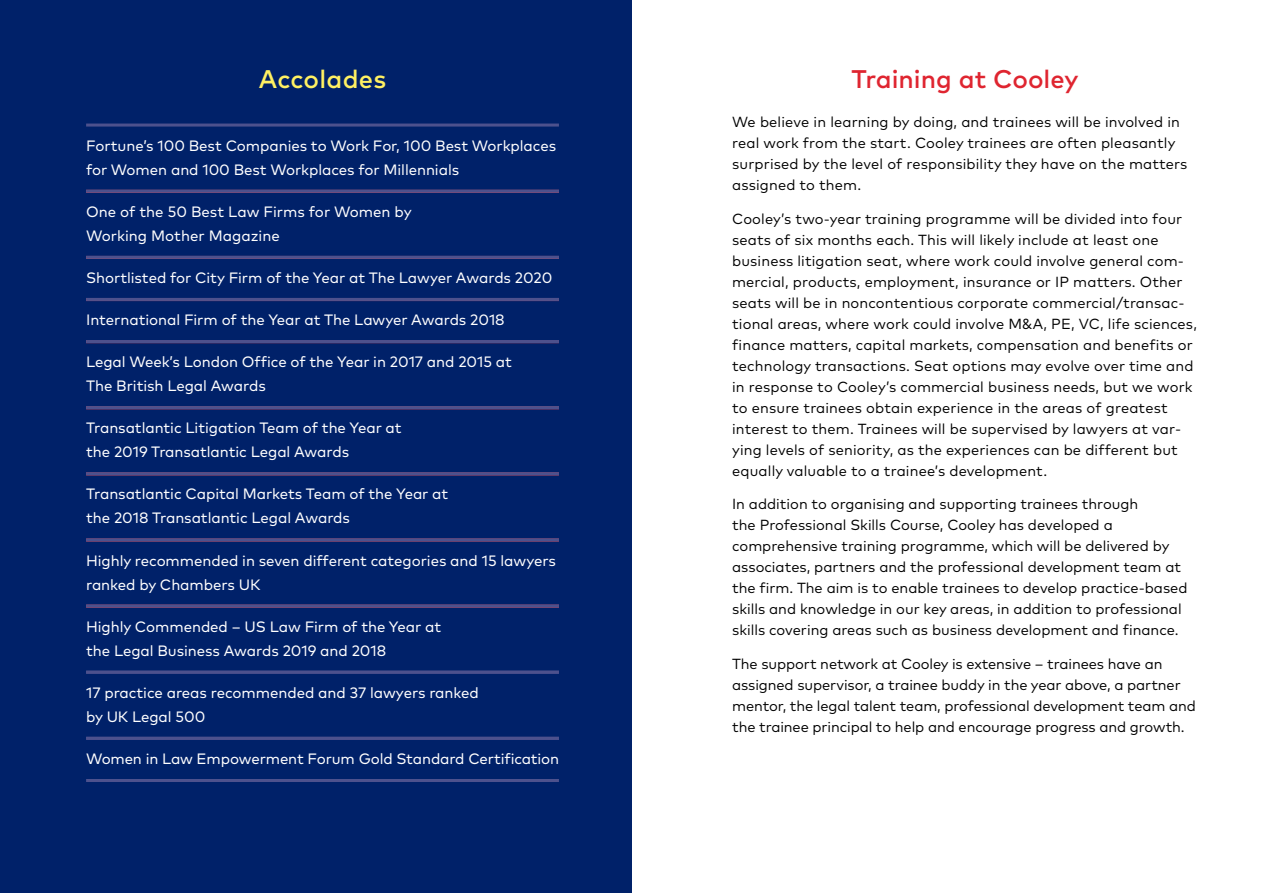
<style>
.page{position:relative;width:1263px;height:893px;background:#fff}
.page>*{position:absolute;margin:0;border:0;box-sizing:border-box;transform-origin:0 0}
.t1{font:500 25.5px "Mark OT";color:#df2530}
.t2{font:500 25.5px "Mark OT";letter-spacing:.01em;color:#fff162}
.t3{font:15px/24px "Mark OT";letter-spacing:-.005em;color:#fff}
.t4{font:14.7px/21px "Mark OT";letter-spacing:.005em;color:#000}
</style>
<div class="page">
<div style="left:0;top:0;width:631px;height:893px;background:#002169"></div>
<hr style="left:86px;top:124px;width:473px;height:3px;background:#4d518d">
<hr style="left:86px;top:190px;width:473px;height:3px;background:#4d518d">
<hr style="left:86px;top:256px;width:473px;height:3px;background:#4d518d">
<hr style="left:86px;top:298px;width:473px;height:3px;background:#4d518d">
<hr style="left:86px;top:340px;width:473px;height:3px;background:#4d518d">
<hr style="left:86px;top:406px;width:473px;height:3px;background:#4d518d">
<hr style="left:86px;top:472px;width:473px;height:3px;background:#4d518d">
<hr style="left:86px;top:538px;width:473px;height:3px;background:#4d518d">
<hr style="left:86px;top:605px;width:473px;height:3px;background:#e84851">
<hr style="left:86px;top:604px;width:473px;height:3px;background:#4d518d">
<hr style="left:86px;top:671px;width:473px;height:3px;background:#4d518d">
<hr style="left:86px;top:737px;width:473px;height:3px;background:#4d518d">
<hr style="left:86px;top:779px;width:473px;height:3px;background:#4d518d">
<h1 class="t2" style="left:259px;top:63px;width:129px">Accolades</h1>
<p class="t3" style="left:86px;top:133px;width:471px">Fortune’s 100 Best Companies to Work For, 100 Best Workplaces for Women and 100 Best Workplaces for Millennials</p>
<p class="t3" style="left:86px;top:199px;width:327px">One of the 50 Best Law Firms for Women by<br>Working Mother Magazine</p>
<p class="t3" style="left:86px;top:265px;width:468px">Shortlisted for City Firm of the Year at The Lawyer Awards 2020</p>
<p class="t3" style="left:86px;top:308px;width:420px">International Firm of the Year at The Lawyer Awards 2018</p>
<p class="t3" style="left:86px;top:350px;width:427px">Legal Week’s London Office of the Year in 2017 and 2015 at<br>The British Legal Awards</p>
<p class="t3" style="left:86px;top:416px;width:317px">Transatlantic Litigation Team of the Year at the 2019 Transatlantic Legal Awards</p>
<p class="t3" style="left:86px;top:482px;width:364px">Transatlantic Capital Markets Team of the Year at the 2018 Transatlantic Legal Awards</p>
<p class="t3" style="left:86px;top:548px;width:471px">Highly recommended in seven different categories and 15 lawyers ranked by Chambers UK</p>
<p class="t3" style="left:86px;top:614px;width:357px">Highly Commended – US Law Firm of the Year at the Legal Business Awards 2019 and 2018</p>
<p class="t3" style="left:86px;top:680px;width:394px">17 practice areas recommended and 37 lawyers ranked by UK Legal 500</p>
<p class="t3" style="left:86px;top:746px;width:475px">Women in Law Empowerment Forum Gold Standard Certification</p>
<h1 class="t1" style="left:851px;top:62px;width:229px">Training at Cooley</h1>
<p class="t4" style="left:732px;top:111px;width:457px">We believe in learning by doing, and trainees will be involved in real work from the start. Cooley trainees are often pleasantly surprised by the level of responsibility they have on the matters assigned to them.</p>
<p class="t4" style="left:732px;top:208px;width:466px">Cooley’s two-year training programme will be divided into four seats of six months each. This will likely include at least one business litigation seat, where work could involve general com&shy;mercial, products, employment, insurance or IP matters. Other seats will be in noncontentious corporate commercial/transac&shy;tional areas, where work could involve M&amp;A, PE, VC, life sciences, finance matters, capital markets, compensation and benefits or technology transactions. Seat options may evolve over time and in response to Cooley’s commercial business needs, but we work to ensure trainees obtain experience in the areas of greatest interest to them. Trainees will be supervised by lawyers at var&shy;ying levels of seniority, as the experiences can be different but equally valuable to a trainee’s development.</p>
<p class="t4" style="left:732px;top:493px;width:457px">In addition to organising and supporting trainees through<br>the Professional Skills Course, Cooley has developed a comprehensive training programme, which will be delivered by associates, partners and the professional development team at the firm. The aim is to enable trainees to develop practice-based skills and knowledge in our key areas, in addition to professional skills covering areas such as business development and finance.</p>
<p class="t4" style="left:732px;top:653px;width:465px">The support network at Cooley is extensive – trainees have an assigned supervisor, a trainee buddy in the year above, a partner mentor, the legal talent team, professional development team and the trainee principal to help and encourage progress and growth.</p>
</div>
